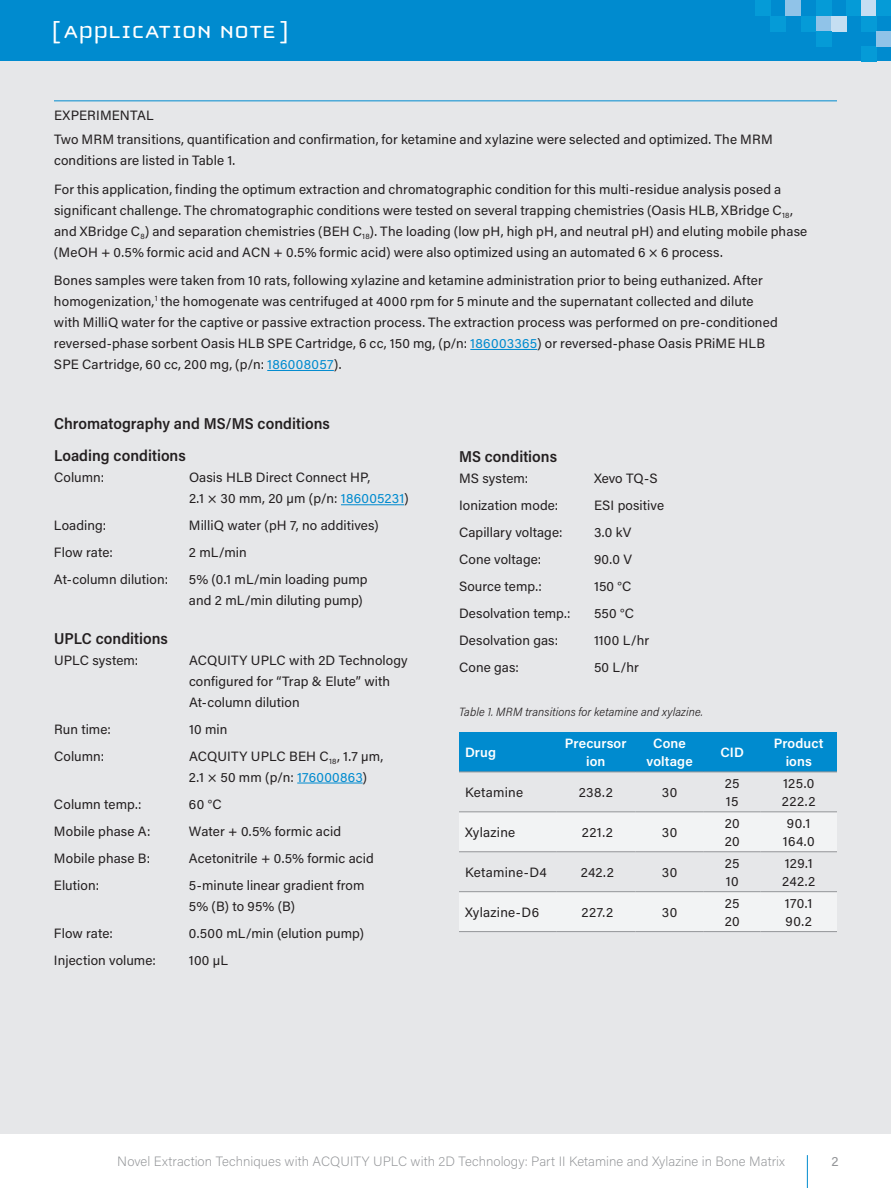
<style>
.page{position:relative;width:891px;height:1188px;background:#fff}
.page>*{position:absolute;margin:0;border:0;box-sizing:border-box;transform-origin:0 0}
.t1{font:25.5px "Cholla Unicase";letter-spacing:.01em;color:#fff;scale:1.1 1}
.t2{font:600 15.75px/32.2px "Acumin Pro Semi Cond";color:#231f20}
.t3{font:13.5px/21px "Acumin Pro";letter-spacing:.01em;color:#231f20}
.t4{font:200 13.5px "Acumin Pro";letter-spacing:.005em;color:#939598}
.t5{font:600 13.5px/18px "Acumin Pro";letter-spacing:.01em;color:#fff;text-align:center}
.t6{font:13.5px "Acumin Pro";color:#939598}
.t7{font:italic 300 12px "Acumin Pro Semi Cond";letter-spacing:.01em;color:#231f20}
.s1{color:#008bcf}
</style>
<div class="page">
<hr style="left:807px;top:1155px;width:1px;height:33px;background:#008bcf">
<div style="left:0;top:0;width:891px;height:62px;background:#008bcf"></div>
<div style="left:0;top:62px;width:891px;height:1072px;background:#e6e7e9"></div>
<div style="left:755px;top:0;width:15px;height:16px;background:#059bd7"></div>
<div style="left:861px;top:47px;width:15px;height:15px;background:#059bd7"></div>
<div style="left:770px;top:16px;width:16px;height:15px;background:#059bd7"></div>
<div style="left:786px;top:0;width:15px;height:16px;background:#90c3e8"></div>
<div style="left:801px;top:16px;width:15px;height:15px;background:#059bd7"></div>
<div style="left:816px;top:16px;width:16px;height:15px;background:#90c3e8"></div>
<div style="left:832px;top:16px;width:15px;height:15px;background:#c5def2"></div>
<div style="left:816px;top:0;width:16px;height:16px;background:#059bd7"></div>
<div style="left:816px;top:31px;width:16px;height:16px;background:#059bd7"></div>
<div style="left:861px;top:0;width:15px;height:16px;background:#c5def2"></div>
<div style="left:847px;top:0;width:14px;height:16px;background:#059bd7"></div>
<div style="left:876px;top:0;width:15px;height:16px;background:#059bd7"></div>
<div style="left:861px;top:16px;width:15px;height:15px;background:#059bd7"></div>
<div style="left:876px;top:31px;width:15px;height:16px;background:#90c3e8"></div>
<hr style="left:54px;top:100px;width:783px;height:1px;background:#008bcf">
<hr style="left:470px;top:349px;width:67px;height:1px;background:#008bcf">
<hr style="left:267px;top:370px;width:67px;height:1px;background:#008bcf">
<hr style="left:341px;top:504px;width:63px;height:1px;background:#008bcf">
<hr style="left:297px;top:783px;width:66px;height:1px;background:#008bcf">
<div style="left:459px;top:732px;width:378px;height:40px;background:#008bcf"></div>
<svg style="left:459px;top:812px;width:378px;height:119px;fill:#f2f3f4"></svg>
<hr style="left:556px;top:931px;width:79px;height:1px;background:#939598">
<hr style="left:635px;top:931px;width:69px;height:1px;background:#939598">
<hr style="left:704px;top:931px;width:57px;height:1px;background:#939598">
<hr style="left:760px;top:931px;width:77px;height:1px;background:#939598">
<hr style="left:459px;top:772px;width:97px;height:1px;background:#939598">
<hr style="left:556px;top:772px;width:79px;height:1px;background:#939598">
<hr style="left:635px;top:772px;width:69px;height:1px;background:#939598">
<hr style="left:704px;top:772px;width:57px;height:1px;background:#939598">
<hr style="left:760px;top:772px;width:77px;height:1px;background:#939598">
<hr style="left:459px;top:811px;width:97px;height:1px;background:#939598">
<hr style="left:556px;top:811px;width:79px;height:1px;background:#939598">
<hr style="left:635px;top:811px;width:69px;height:1px;background:#939598">
<hr style="left:704px;top:811px;width:57px;height:1px;background:#939598">
<hr style="left:760px;top:811px;width:77px;height:1px;background:#939598">
<hr style="left:760px;top:851px;width:77px;height:1px;background:#939598">
<hr style="left:704px;top:851px;width:57px;height:1px;background:#939598">
<hr style="left:635px;top:851px;width:69px;height:1px;background:#939598">
<hr style="left:556px;top:851px;width:79px;height:1px;background:#939598">
<hr style="left:459px;top:851px;width:97px;height:1px;background:#939598">
<hr style="left:760px;top:891px;width:77px;height:1px;background:#939598">
<hr style="left:704px;top:891px;width:57px;height:1px;background:#939598">
<hr style="left:635px;top:891px;width:69px;height:1px;background:#939598">
<hr style="left:556px;top:891px;width:79px;height:1px;background:#939598">
<hr style="left:459px;top:891px;width:97px;height:1px;background:#939598">
<hr style="left:459px;top:931px;width:97px;height:1px;background:#939598">
<h1 class="t1" style="left:52px;top:19px;width:217px">[ APPLICATION NOTE ]</h1>
<p class="t3" style="left:54px;top:103px;width:720px;line-height:24px">EXPERIMENTAL<br>Two MRM transitions, quantification and confirmation, for ketamine and xylazine were selected and optimized. The MRM</p>
<p class="t3" style="left:54px;top:146px;width:729px;line-height:28.5px">conditions are listed in Table 1.<br>For this application, finding the optimum extraction and chromatographic condition for this multi-residue analysis posed a</p>
<p class="t3" style="left:54px;top:199px;width:755px">significant challenge. The chromatographic conditions were tested on several trapping chemistries (Oasis HLB, XBridge C<sub>18</sub>, and XBridge C<sub>8</sub>) and separation chemistries (BEH C<sub>18</sub>). The loading (low pH, high pH, and neutral pH) and eluting mobile phase (MeOH + 0.5% formic acid and ACN + 0.5% formic acid) were also optimized using an automated 6 × 6 process.</p>
<p class="t3" style="left:54px;top:269px;width:725px">Bones samples were taken from 10 rats, following xylazine and ketamine administration prior to being euthanized. After homogenization,<sup>1</sup> the homogenate was centrifuged at 4000 rpm for 5 minute and the supernatant collected and dilute with MilliQ water for the captive or passive extraction process. The extraction process was performed on pre-conditioned reversed-phase sorbent Oasis HLB SPE Cartridge, 6 cc, 150 mg, (p/n: <span class="s1">186003365</span>) or reversed-phase Oasis PRiME HLB SPE Cartridge, 60 cc, 200 mg, (p/n: <span class="s1">186008057</span>).</p>
<p class="t2" style="left:54px;top:407px;width:277px">Chromatography and MS/MS conditions<br>Loading conditions</p>
<p class="t3" style="left:54px;top:467px;width:52px">Column:</p>
<p class="t3" style="left:189px;top:467px;width:221px">Oasis HLB Direct Connect HP,<br>2.1 × 30 mm, 20 µm (p/n: <span class="s1">186005231</span>)</p>
<p class="t3" style="left:54px;top:515px;width:54px">Loading:</p>
<p class="t3" style="left:189px;top:515px;width:191px">MilliQ water (pH 7, no additives)</p>
<p class="t3" style="left:54px;top:542px;width:60px">Flow rate:</p>
<p class="t3" style="left:189px;top:542px;width:59px">2 mL/min</p>
<p class="t3" style="left:54px;top:569px;width:116px">At-column dilution:</p>
<p class="t3" style="left:189px;top:569px;width:180px">5% (0.1 mL/min loading pump and 2 mL/min diluting pump)</p>
<p class="t2" style="left:54px;top:621px;width:116px">UPLC conditions</p>
<p class="t3" style="left:54px;top:649px;width:86px">UPLC system:</p>
<p class="t3" style="left:189px;top:649px;width:220px">ACQUITY UPLC with 2D Technology configured for “Trap &amp; Elute” with<br>At-column dilution</p>
<p class="t3" style="left:54px;top:718px;width:58px">Run time:</p>
<p class="t3" style="left:189px;top:718px;width:40px">10 min</p>
<p class="t3" style="left:54px;top:745px;width:52px">Column:</p>
<p class="t3" style="left:189px;top:745px;width:196px">ACQUITY UPLC BEH C<sub>18</sub>, 1.7 µm,<br>2.1 × 50 mm (p/n: <span class="s1">176000863</span>)</p>
<p class="t3" style="left:54px;top:793px;width:89px">Column temp.:</p>
<p class="t3" style="left:189px;top:793px;width:34px">60 °C</p>
<p class="t3" style="left:54px;top:820px;width:98px">Mobile phase A:</p>
<p class="t3" style="left:189px;top:820px;width:154px">Water + 0.5% formic acid</p>
<p class="t3" style="left:54px;top:847px;width:98px">Mobile phase B:</p>
<p class="t3" style="left:189px;top:847px;width:186px">Acetonitrile + 0.5% formic acid</p>
<p class="t3" style="left:54px;top:874px;width:47px">Elution:</p>
<p class="t3" style="left:189px;top:874px;width:177px">5-minute linear gradient from<br>5% (B) to 95% (B)</p>
<p class="t3" style="left:54px;top:922px;width:60px">Flow rate:</p>
<p class="t3" style="left:189px;top:922px;width:176px">0.500 mL/min (elution pump)</p>
<p class="t3" style="left:54px;top:949px;width:103px">Injection volume:</p>
<p class="t3" style="left:189px;top:949px;width:41px">100 µL</p>
<p class="t2" style="left:459px;top:439px;width:100px">MS conditions</p>
<p class="t3" style="left:459px;top:467px;width:71px">MS system:</p>
<p class="t3" style="left:594px;top:467px;width:65px">Xevo TQ-S</p>
<p class="t3" style="left:459px;top:494px;width:101px">Ionization mode:</p>
<p class="t3" style="left:594px;top:494px;width:72px">ESI positive</p>
<p class="t3" style="left:459px;top:521px;width:105px">Capillary voltage:</p>
<p class="t3" style="left:594px;top:521px;width:39px">3.0 kV</p>
<p class="t3" style="left:459px;top:548px;width:84px">Cone voltage:</p>
<p class="t3" style="left:594px;top:548px;width:40px">90.0 V</p>
<p class="t3" style="left:459px;top:575px;width:84px">Source temp.:</p>
<p class="t3" style="left:594px;top:575px;width:39px">150 °C</p>
<p class="t3" style="left:459px;top:602px;width:113px">Desolvation temp.:</p>
<p class="t3" style="left:594px;top:602px;width:42px">550 °C</p>
<p class="t3" style="left:459px;top:629px;width:101px">Desolvation gas:</p>
<p class="t3" style="left:594px;top:629px;width:57px">1100 L/hr</p>
<p class="t3" style="left:459px;top:656px;width:61px">Cone gas:</p>
<p class="t3" style="left:594px;top:656px;width:46px">50 L/hr</p>
<p class="t7" style="left:459px;top:704px;width:245px">Table 1. MRM transitions for ketamine and xylazine.</p>
<p class="t5" style="left:465px;top:743px;width:32px">Drug</p>
<p class="t5" style="left:565px;top:734px;width:63px">Precursor ion</p>
<p class="t5" style="left:647px;top:734px;width:48px">Cone voltage</p>
<p class="t5" style="left:720px;top:743px;width:25px">CID</p>
<p class="t5" style="left:774px;top:734px;width:51px">Product ions</p>
<p class="t3" style="left:465px;top:781px;width:60px">Ketamine</p>
<p class="t3" style="left:579px;top:781px;width:36px">238.2</p>
<p class="t3" style="left:662px;top:781px;width:17px">30</p>
<p class="t3" style="left:725px;top:774px;width:16px;line-height:18px">25<br>15</p>
<p class="t3" style="left:782px;top:774px;width:35px;line-height:18px">125.0<br>222.2</p>
<p class="t3" style="left:465px;top:821px;width:52px">Xylazine</p>
<p class="t3" style="left:582px;top:821px;width:33px">221.2</p>
<p class="t3" style="left:662px;top:821px;width:17px">30</p>
<p class="t3" style="left:725px;top:813px;width:16px;line-height:18px">20<br>20</p>
<p class="t3" style="left:783px;top:813px;width:33px;line-height:18px;text-align:center">90.1<br>164.0</p>
<p class="t3" style="left:465px;top:861px;width:83px">Ketamine-D4</p>
<p class="t3" style="left:581px;top:861px;width:35px">242.2</p>
<p class="t3" style="left:662px;top:861px;width:17px">30</p>
<p class="t3" style="left:725px;top:853px;width:16px;line-height:18px">25<br>10</p>
<p class="t3" style="left:782px;top:853px;width:35px;line-height:18px">129.1<br>242.2</p>
<p class="t3" style="left:465px;top:901px;width:76px">Xylazine-D6</p>
<p class="t3" style="left:582px;top:901px;width:33px">227.2</p>
<p class="t3" style="left:662px;top:901px;width:17px">30</p>
<p class="t3" style="left:725px;top:893px;width:16px;line-height:18px">25<br>20</p>
<p class="t3" style="left:785px;top:893px;width:29px;line-height:18px">170.1<br>90.2</p>
<p class="t4" style="left:117px;top:1152px;width:669px">Novel Extraction Techniques with ACQUITY UPLC with 2D Technology: Part II Ketamine and Xylazine in Bone Matrix</p>
<p class="t6" style="left:831px;top:1151px;width:9px">2</p>
</div>
